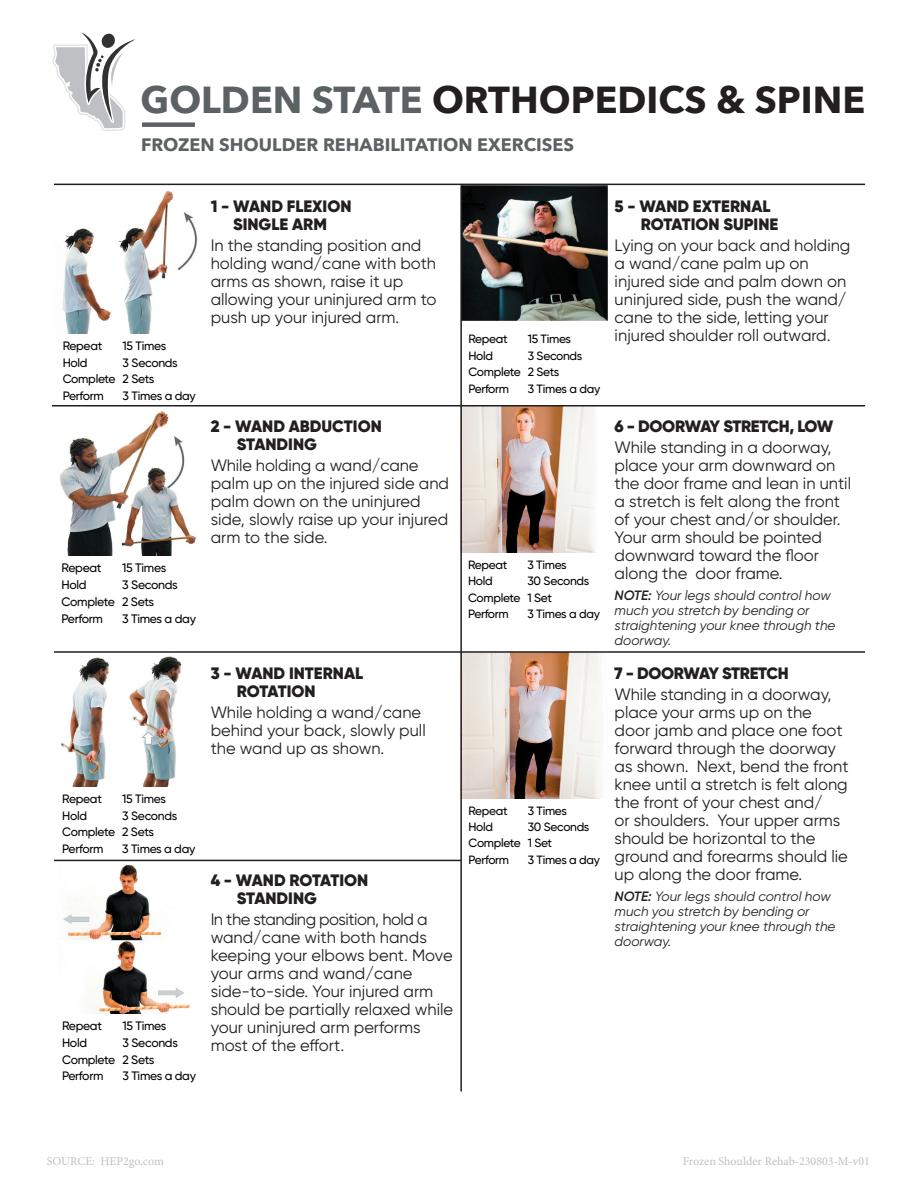
<style>
.page{position:relative;width:918px;height:1188px;background:#fff}
.page>*{position:absolute;margin:0;border:0;box-sizing:border-box;transform-origin:0 0}
.t1{font:700 37.5px "Avenir Next";color:#231f20}
.t2{font:700 18px "Avenir Next";color:#5c6163}
.t3{font:16.5px/18px "Gilroy";color:#231f20}
.t4{font:900 16.5px/18px "Gilroy";color:#231f20}
.t5{font:900 16.5px "Gilroy";letter-spacing:-.03em;color:#231f20}
.t6{font:900 16.5px "Gilroy";letter-spacing:-.025em;color:#231f20}
.t7{font:italic 13.5px/15px "Gilroy";color:#231f20}
.t8{font:500 12.3px/16.8px "Gilroy";letter-spacing:-.025em;color:#000}
.t9{font:500 12.15px/16.6px "Gilroy";letter-spacing:-.025em;color:#000}
.t10{font:500 12px/16.5px "Gilroy";letter-spacing:-.025em;color:#000}
.t11{font:12px "Minion Pro";color:#bfc0c3}
.s1{color:#5c6163}
.s2{font-weight:600}
</style>
<div class="page">
<div style="left:142px;top:122px;width:53px;height:5px;background:#5c6163"></div>
<svg style="left:52px;top:32px;width:84px;height:99px"></svg>
<img style="left:55px;top:185px;width:148px;height:148px">
<img style="left:462px;top:185px;width:146px;height:136px">
<img style="left:54px;top:406px;width:149px;height:149px">
<img style="left:462px;top:406px;width:145px;height:146px">
<img style="left:60px;top:656px;width:122px;height:131px">
<img style="left:462px;top:653px;width:140px;height:145px">
<img style="left:63px;top:864px;width:127px;height:149px">
<hr style="left:460px;top:185px;width:2px;height:907px;background:#231f20">
<hr style="left:52px;top:405px;width:813px;height:1px;background:#231f20">
<hr style="left:54px;top:651px;width:811px;height:2px;background:#231f20">
<hr style="left:54px;top:860px;width:407px;height:1px;background:#231f20">
<hr style="left:54px;top:184px;width:811px;height:1px;background:#231f20">
<h1 class="t1" style="left:141px;top:68px;width:726px"><span class="s1">GOLDEN STATE</span> ORTHOPEDICS &amp; SPINE</h1>
<p class="t2" style="left:141px;top:130px;width:435px">FROZEN SHOULDER REHABILITATION EXERCISES</p>
<p class="t9" style="left:63px;top:337px;width:41px">Repeat</p>
<p class="t9" style="left:123px;top:337px;width:45px">15 Times</p>
<p class="t9" style="left:63px;top:354px;width:26px">Hold</p>
<p class="t9" style="left:63px;top:354px;width:117px;text-indent:60px">3 Seconds<br>Complete 2 Sets<br>Perform</p>
<p class="t9" style="left:123px;top:387px;width:75px">3 Times a day</p>
<p class="t8" style="left:61px;top:559px;width:42px">Repeat</p>
<p class="t8" style="left:122px;top:559px;width:46px">15 Times</p>
<p class="t8" style="left:61px;top:576px;width:27px">Hold</p>
<p class="t8" style="left:61px;top:576px;width:118px;text-indent:61px">3 Seconds<br>Complete 2 Sets<br>Perform</p>
<p class="t8" style="left:122px;top:610px;width:75px">3 Times a day</p>
<p class="t4" style="left:211px;top:197px;width:142px;text-align:center">1 - WAND FLEXION<br>SINGLE ARM</p>
<p class="t3" style="left:211px;top:236px;width:227px">In the standing position and holding wand/cane with both arms as shown, raise it up allowing your uninjured arm to push up your injured arm.</p>
<p class="t4" style="left:237px;top:417px;width:146px;text-indent:-26px">2 - WAND ABDUCTION<br>STANDING</p>
<p class="t3" style="left:211px;top:456px;width:240px">While holding a wand/cane palm up on the injured side and palm down on the uninjured side, slowly raise up your injured arm to the side.</p>
<p class="t4" style="left:237px;top:664px;width:128px;text-indent:-26px">3 - WAND INTERNAL<br>ROTATION</p>
<p class="t3" style="left:211px;top:703px;width:217px">While holding a wand/cane behind your back, slowly pull the wand up as shown.</p>
<p class="t9" style="left:62px;top:790px;width:41px">Repeat</p>
<p class="t9" style="left:122px;top:790px;width:45px">15 Times</p>
<p class="t9" style="left:62px;top:807px;width:26px">Hold</p>
<p class="t9" style="left:62px;top:807px;width:117px;text-indent:60px">3 Seconds<br>Complete 2 Sets<br>Perform</p>
<p class="t9" style="left:122px;top:840px;width:75px">3 Times a day</p>
<p class="t9" style="left:62px;top:1017px;width:41px">Repeat</p>
<p class="t9" style="left:122px;top:1017px;width:46px">15 Times</p>
<p class="t9" style="left:62px;top:1034px;width:27px">Hold</p>
<p class="t9" style="left:62px;top:1034px;width:117px;text-indent:60px">3 Seconds<br>Complete 2 Sets<br>Perform</p>
<p class="t9" style="left:122px;top:1068px;width:75px">3 Times a day</p>
<p class="t4" style="left:237px;top:871px;width:133px;text-indent:-26px">4 - WAND ROTATION<br>STANDING</p>
<p class="t3" style="left:211px;top:910px;width:244px">In the standing position, hold a wand/cane with both hands keeping your elbows bent. Move your arms and wand/cane side-to-side. Your injured arm should be partially relaxed while your uninjured arm performs most of the effort.</p>
<p class="t10" style="left:468px;top:331px;width:41px">Repeat</p>
<p class="t10" style="left:528px;top:331px;width:45px">15 Times</p>
<p class="t10" style="left:468px;top:347px;width:26px">Hold</p>
<p class="t10" style="left:468px;top:347px;width:116px;text-indent:59px">3 Seconds<br>Complete 2 Sets<br>Perform</p>
<p class="t10" style="left:528px;top:380px;width:74px">3 Times a day</p>
<p class="t10" style="left:468px;top:556px;width:41px">Repeat</p>
<p class="t10" style="left:527px;top:556px;width:41px">3 Times</p>
<p class="t10" style="left:468px;top:573px;width:26px">Hold</p>
<p class="t10" style="left:468px;top:573px;width:123px;text-indent:59px">30 Seconds<br>Complete 1 Set<br>Perform</p>
<p class="t10" style="left:527px;top:606px;width:74px">3 Times a day</p>
<p class="t10" style="left:469px;top:802px;width:41px">Repeat</p>
<p class="t10" style="left:528px;top:802px;width:41px">3 Times</p>
<p class="t10" style="left:469px;top:818px;width:26px">Hold</p>
<p class="t10" style="left:469px;top:818px;width:122px;text-indent:59px">30 Seconds<br>Complete 1 Set<br>Perform</p>
<p class="t10" style="left:528px;top:851px;width:74px">3 Times a day</p>
<p class="t4" style="left:641px;top:197px;width:139px;text-indent:-26px">5 - WAND EXTERNAL<br>ROTATION SUPINE</p>
<p class="t3" style="left:615px;top:236px;width:237px">Lying on your back and holding a wand/cane palm up on injured side and palm down on uninjured side, push the wand/ cane to the side, letting your injured shoulder roll outward.</p>
<p class="t5" style="left:615px;top:416px;width:220px">6 - DOORWAY STRETCH, LOW</p>
<p class="t3" style="left:615px;top:438px;width:238px">While standing in a doorway, place your arm downward on the door frame and lean in until a stretch is felt along the front of your chest and/or shoulder.<br>Your arm should be pointed downward toward the floor along the door frame.</p>
<p class="t7" style="left:615px;top:588px;width:222px"><span class="s2">NOTE:</span> Your legs should control how much you stretch by bending or straightening your knee through the doorway.</p>
<p class="t6" style="left:615px;top:662px;width:176px">7 - DOORWAY STRETCH</p>
<p class="t3" style="left:615px;top:685px;width:236px">While standing in a doorway, place your arms up on the door jamb and place one foot forward through the doorway as shown. Next, bend the front knee until a stretch is felt along the front of your chest and/<br>or shoulders. Your upper arms should be horizontal to the ground and forearms should lie up along the door frame.</p>
<p class="t7" style="left:615px;top:888px;width:222px"><span class="s2">NOTE:</span> Your legs should control how much you stretch by bending or straightening your knee through the doorway.</p>
<p class="t11" style="left:47px;top:1153px;width:119px">SOURCE: HEP2go.com</p>
<p class="t11" style="left:683px;top:1153px;width:189px">Frozen Shoulder Rehab-230803-M-v01</p>
</div>
